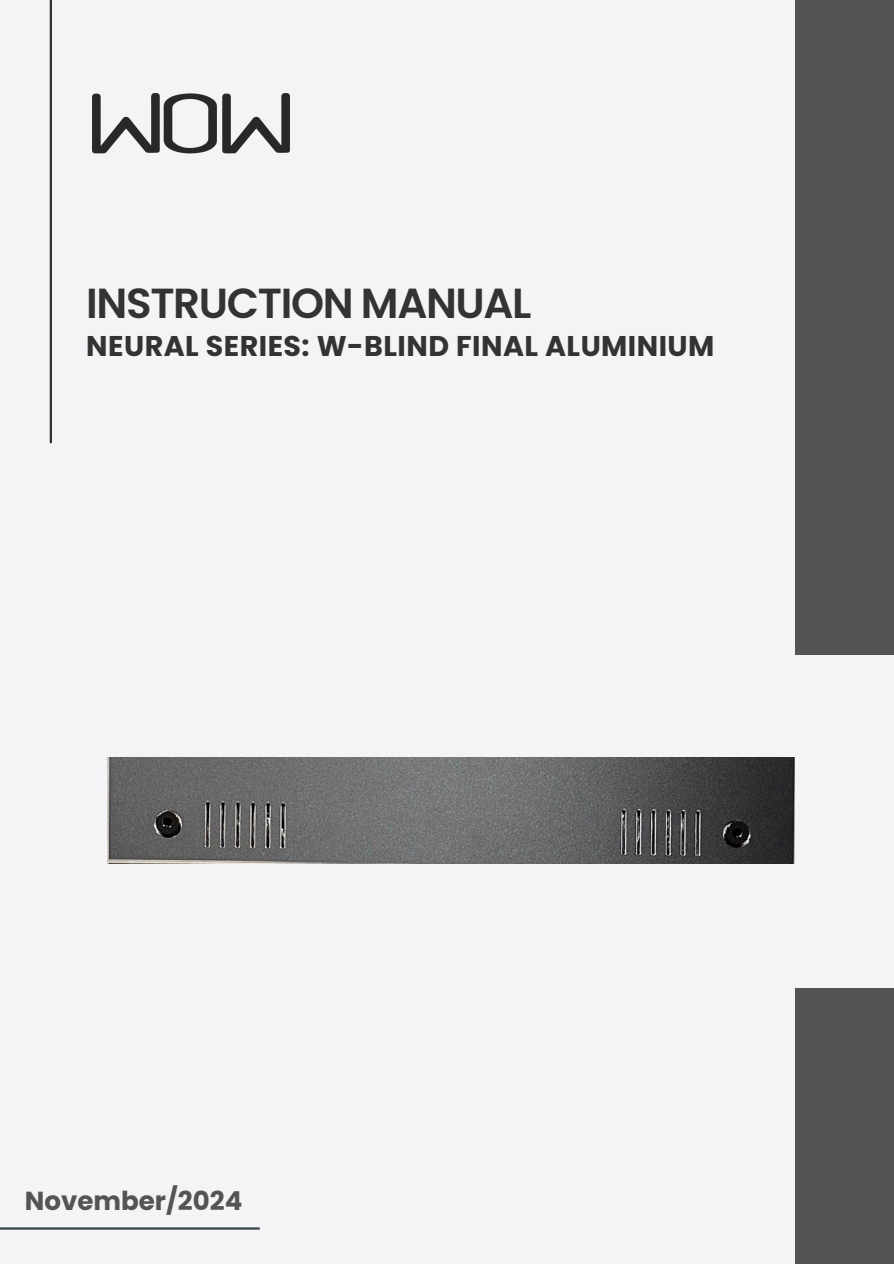
<style>
.page{position:relative;width:894px;height:1264px;background:#fff}
.page>*{position:absolute;margin:0;border:0;box-sizing:border-box;transform-origin:0 0}
.t1{font:600 42px "Poppins";letter-spacing:-.03em;color:#333}
.t2{font:700 28.5px "Poppins";letter-spacing:.015em;color:#333}
.t3{font:700 26.1px "Poppins";color:#545454}
</style>
<div class="page">
<div style="left:0;top:0;width:893px;height:1263px;background:#f4f3f5"></div>
<div style="left:794px;top:0;width:99px;height:1263px;background:#545454"></div>
<div style="left:595px;top:655px;width:298px;height:332px;background:#f4f3f5"></div>
<hr style="left:50px;top:0;width:2px;height:443px;background:#333">
<img style="left:93px;top:93px;width:197px;height:61px">
<hr style="left:0;top:1227px;width:260px;height:2px;background:#384249">
<img style="left:108px;top:757px;width:686px;height:106px">
<p class="t1" style="left:86px;top:273px;width:446px">INSTRUCTION MANUAL</p>
<p class="t2" style="left:86px;top:326px;width:629px">NEURAL SERIES: W-BLIND FINAL ALUMINIUM</p>
<h2 class="t3" style="left:25px;top:1182px;width:219px">November/2024</h2>
</div>
